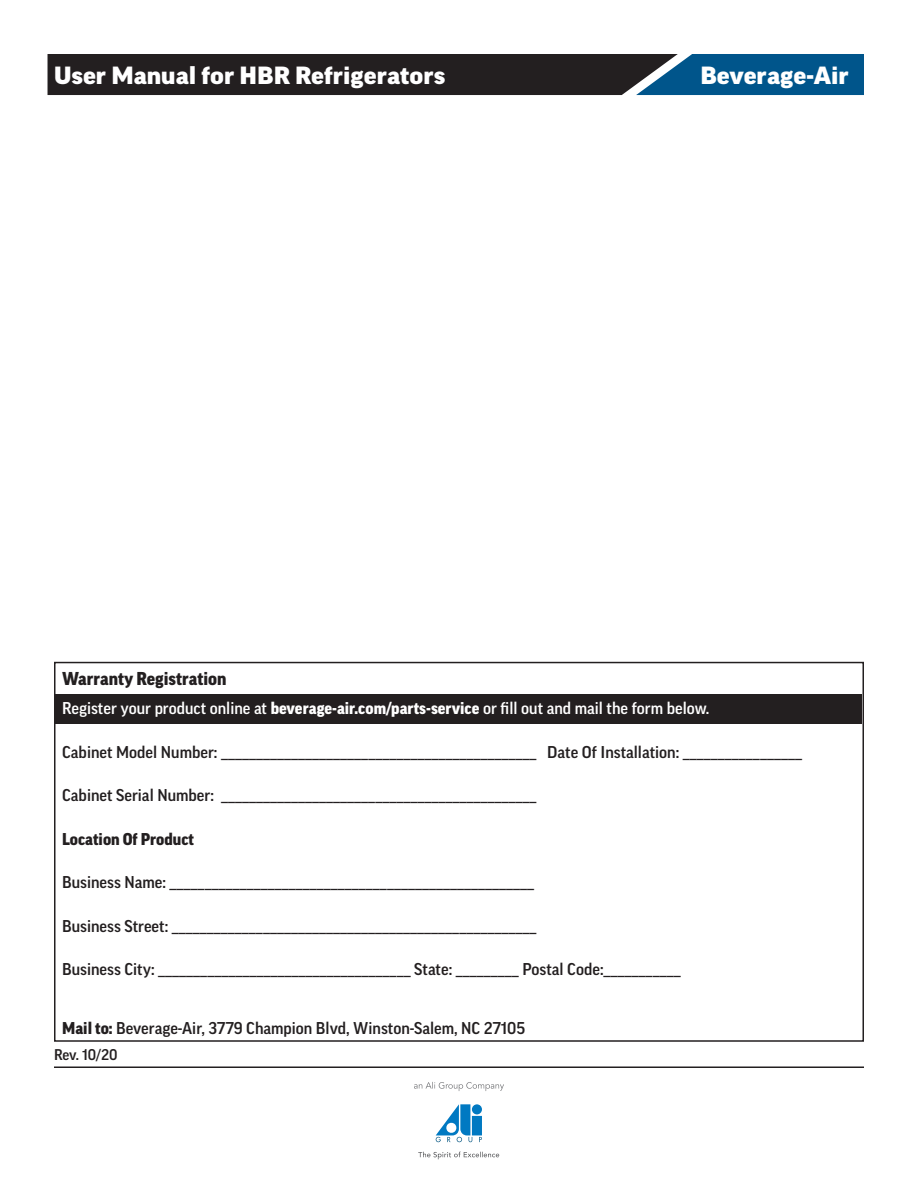
<style>
.page{position:relative;width:918px;height:1188px;background:#fff}
.page>*{position:absolute;margin:0;border:0;box-sizing:border-box;transform-origin:0 0}
.t1{font:900 expanded 24px "Good Pro";color:#fff}
.Section_Header{font:900 18px "Good Pro";color:#231f20}
.Body_-_Text{font:500 16.5px "Good Pro";color:#231f20}
.Body_-_Text-2{font:500 16.5px "Good Pro";color:#fff}
.Body_-_Text-3{font:900 16.5px "Good Pro";color:#231f20}
.t2{font:500 15px "Good Pro";letter-spacing:-.005em;color:#231f20}
.s1{font-weight:900}
</style>
<div class="page">
<hr style="left:54px;top:1066px;width:810px;height:2px;background:#231f20">
<svg style="left:418px;top:1152px;width:81px;height:7px"></svg>
<div style="left:472px;top:1104px;width:10px;height:10px;background:#0079c2;border-radius:50%"></div>
<div style="left:472px;top:1116px;width:10px;height:19px;background:#0079c2"></div>
<svg style="left:436px;top:1104px;width:36px;height:38px"></svg>
<svg style="left:414px;top:1082px;width:90px;height:9px"></svg>
<svg style="left:48px;top:54px;width:816px;height:41px;background:#1e2f3d"></svg>
<div style="left:56px;top:694px;width:806px;height:30px;background:#231f20"></div>
<div style="left:54px;top:662px;width:810px;height:380px;border:2px solid #231f20"></div>
<h1 class="t1" style="left:54px;top:62px;width:393px">User Manual for HBR Refrigerators</h1>
<h1 class="t1" style="left:700px;top:62px;width:150px">Beverage-Air</h1>
<p class="Section_Header" style="left:62px;top:668px;width:166px">Warranty Registration</p>
<p class="Body_-_Text-2" style="left:62px;top:699px;width:649px">Register your product online at <span class="s1">beverage-air.com/parts-service</span> or fill out and mail the form below.</p>
<p class="Body_-_Text" style="left:62px;top:742px;width:741px">Cabinet Model Number: _____________________________________________ Date Of Installation: _________________</p>
<p class="Body_-_Text" style="left:62px;top:786px;width:476px">Cabinet Serial Number: _____________________________________________</p>
<p class="Body_-_Text-3" style="left:62px;top:829px;width:133px">Location Of Product</p>
<p class="Body_-_Text" style="left:62px;top:873px;width:474px">Business Name: ____________________________________________________</p>
<p class="Body_-_Text" style="left:62px;top:916px;width:476px">Business Street: ____________________________________________________</p>
<p class="Body_-_Text" style="left:62px;top:960px;width:620px">Business City: ____________________________________ State: _________ Postal Code:___________</p>
<p class="Body_-_Text" style="left:62px;top:1018px;width:464px"><span class="s1">Mail to:</span> Beverage-Air, 3779 Champion Blvd, Winston-Salem, NC 27105</p>
<p class="t2" style="left:54px;top:1046px;width:65px">Rev. 10/20</p>
</div>
